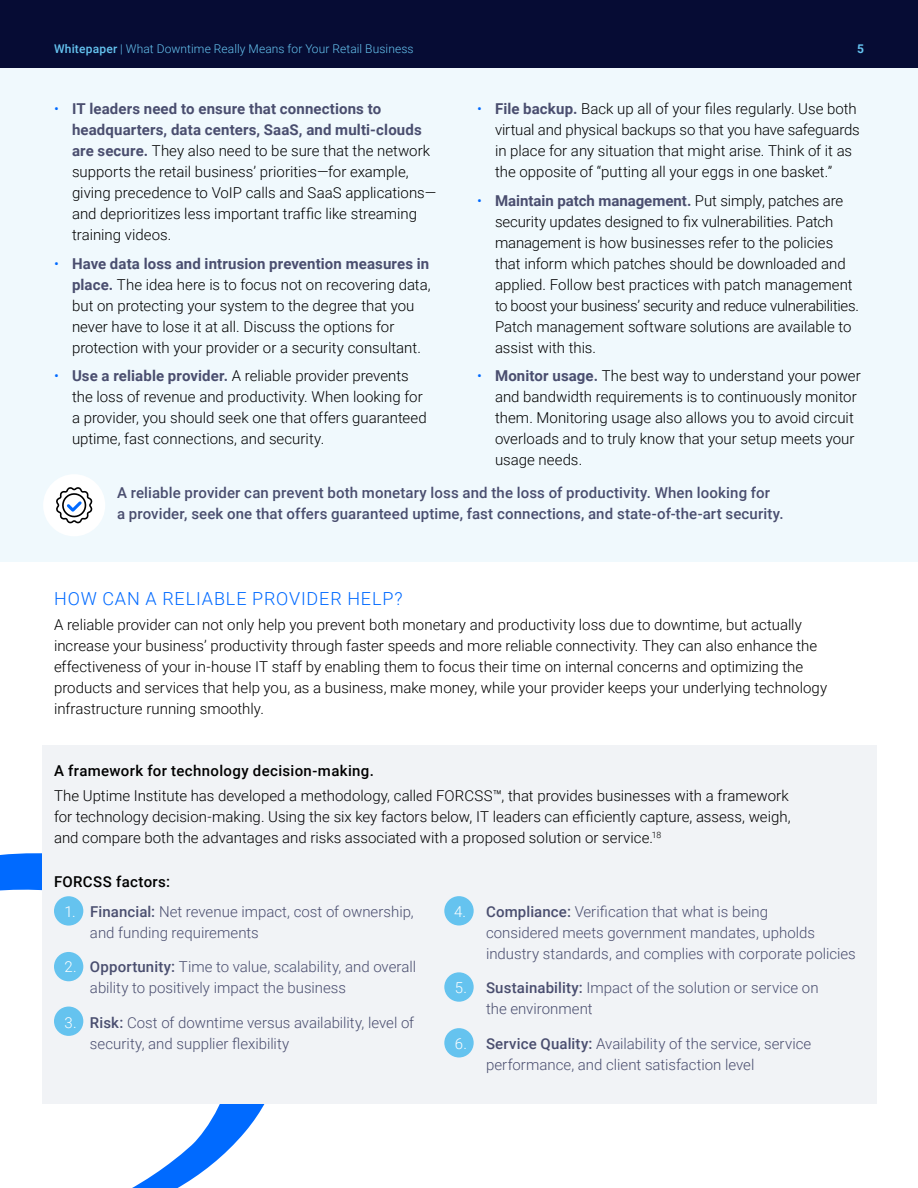
<style>
.page{position:relative;width:918px;height:1188px;background:#fff}
.page>*{position:absolute;margin:0;border:0;box-sizing:border-box;transform-origin:0 0}
.t1{font:300 18px "Roboto";letter-spacing:.045em;color:#006aff}
.t2{font:300 15px/21px "Roboto";color:#000}
.t3{font:300 15px/21px "Roboto";color:#4a4e6f}
.t4{font:500 15px/21px "Roboto";letter-spacing:.01em;color:#4a4e6f}
.t5{font:500 15px "Roboto";letter-spacing:.025em;color:#000}
.t6{font:300 15px "Roboto";color:#fff}
.t7{font:300 12px "Roboto";letter-spacing:.01em;color:#65c3ef}
.t8{font:700 12px "Roboto";color:#65c3ef}
.s1{font-weight:500}
.s2{color:#006aff}
.s3{font-weight:700;color:#4a4e6f}
.s4{font-weight:500;color:#000}
</style>
<div class="page">
<div style="left:0;top:0;width:918px;height:68px;background:#060c34"></div>
<div style="left:0;top:68px;width:918px;height:494px;background:#f0f9fd"></div>
<div style="left:43px;top:474px;width:62px;height:62px;background:#fff;border-radius:50%"></div>
<svg style="left:0;top:853px;width:265px;height:335px"></svg>
<div style="left:42px;top:745px;width:835px;height:359px;background:#f1f3f6"></div>
<div style="left:54px;top:896px;width:29px;height:30px;background:#65c3ef;border-radius:50%"></div>
<div style="left:54px;top:952px;width:29px;height:29px;background:#65c3ef;border-radius:50%"></div>
<div style="left:54px;top:1007px;width:29px;height:29px;background:#65c3ef;border-radius:50%"></div>
<div style="left:444px;top:896px;width:30px;height:30px;background:#65c3ef;border-radius:50%"></div>
<div style="left:444px;top:972px;width:30px;height:30px;background:#65c3ef;border-radius:50%"></div>
<div style="left:444px;top:1028px;width:30px;height:30px;background:#65c3ef;border-radius:50%"></div>
<svg style="left:56px;top:487px;width:37px;height:36px"></svg>
<p class="t7" style="left:54px;top:40px;width:361px"><span class="s1">Whitepaper</span> | What Downtime Really Means for Your Retail Business</p>
<p class="t8" style="left:857px;top:40px;width:8px">5</p>
<p class="t2" style="left:495px;top:98px;width:366px;text-indent:-18px"><span class="s2">•</span> <span class="s3">File backup.</span> Back up all of your files regularly. Use both virtual and physical backups so that you have safeguards in place for any situation that might arise. Think of it as the opposite of “putting all your eggs in one basket.”</p>
<p class="t2" style="left:495px;top:189px;width:365px;text-indent:-18px"><span class="s2">•</span> <span class="s3">Maintain patch management.</span> Put simply, patches are security updates designed to fix vulnerabilities. Patch management is how businesses refer to the policies that inform which patches should be downloaded and applied. Follow best practices with patch management to boost your business’ security and reduce vulnerabilities.<br>Patch management software solutions are available to assist with this.</p>
<p class="t2" style="left:495px;top:365px;width:367px;text-indent:-18px"><span class="s2">•</span> <span class="s3">Monitor usage.</span> The best way to understand your power and bandwidth requirements is to continuously monitor them. Monitoring usage also allows you to avoid circuit overloads and to truly know that your setup meets your usage needs.</p>
<p class="t4" style="left:117px;top:482px;width:668px">A reliable provider can prevent both monetary loss and the loss of productivity. When looking for<br>a provider, seek one that offers guaranteed uptime, fast connections, and state-of-the-art security.</p>
<p class="t2" style="left:72px;top:98px;width:366px;text-indent:-18px"><span class="s2">•</span> <span class="s3">IT leaders need to ensure that connections to headquarters, data centers, SaaS, and multi-clouds are secure.</span> They also need to be sure that the network supports the retail business’ priorities—for example, giving precedence to VoIP calls and SaaS applications— and deprioritizes less important traffic like streaming training videos.</p>
<p class="t2" style="left:72px;top:252px;width:360px;text-indent:-18px"><span class="s2">•</span> <span class="s3">Have data loss and intrusion prevention measures in place.</span> The idea here is to focus not on recovering data, but on protecting your system to the degree that you never have to lose it at all. Discuss the options for protection with your provider or a security consultant.</p>
<p class="t2" style="left:72px;top:365px;width:356px;text-indent:-18px"><span class="s2">•</span> <span class="s3">Use a reliable provider.</span> A reliable provider prevents the loss of revenue and productivity. When looking for a provider, you should seek one that offers guaranteed uptime, fast connections, and security.</p>
<p class="t1" style="left:54px;top:586px;width:350px">HOW CAN A RELIABLE PROVIDER HELP?</p>
<p class="t2" style="left:54px;top:614px;width:775px">A reliable provider can not only help you prevent both monetary and productivity loss due to downtime, but actually increase your business’ productivity through faster speeds and more reliable connectivity. They can also enhance the effectiveness of your in-house IT staff by enabling them to focus their time on internal concerns and optimizing the products and services that help you, as a business, make money, while your provider keeps your underlying technology infrastructure running smoothly.</p>
<p class="t5" style="left:54px;top:760px;width:322px">A framework for technology decision-making.</p>
<p class="t2" style="left:54px;top:785px;width:738px">The Uptime Institute has developed a methodology, called FORCSS™, that provides businesses with a framework for technology decision-making. Using the six key factors below, IT leaders can efficiently capture, assess, weigh, and compare both the advantages and risks associated with a proposed solution or service.<sup>18</sup></p>
<p class="t3" style="left:90px;top:866px;width:325px;line-height:30px;text-indent:-36px"><span class="s4">FORCSS factors:<br></span><span class="s1">Financial:</span> Net revenue impact, cost of ownership,</p>
<p class="t3" style="left:90px;top:921px;width:170px">and funding requirements</p>
<p class="t3" style="left:90px;top:956px;width:328px"><span class="s1">Opportunity:</span> Time to value, scalability, and overall ability to positively impact the business</p>
<p class="t3" style="left:90px;top:1011px;width:326px"><span class="s1">Risk:</span> Cost of downtime versus availability, level of security, and supplier flexibility</p>
<p class="t3" style="left:486px;top:900px;width:371px"><span class="s1">Compliance:</span> Verification that what is being<br>considered meets government mandates, upholds industry standards, and complies with corporate policies</p>
<p class="t3" style="left:486px;top:977px;width:334px"><span class="s1">Sustainability:</span> Impact of the solution or service on the environment</p>
<p class="t3" style="left:486px;top:1032px;width:327px"><span class="s1">Service Quality:</span> Availability of the service, service performance, and client satisfaction level</p>
<p class="t6" style="left:454px;top:901px;width:13px">4.</p>
<p class="t6" style="left:65px;top:901px;width:13px">1.</p>
<p class="t6" style="left:65px;top:957px;width:14px">2.</p>
<p class="t6" style="left:455px;top:977px;width:14px">5.</p>
<p class="t6" style="left:65px;top:1012px;width:13px">3.</p>
<p class="t6" style="left:455px;top:1033px;width:13px">6.</p>
</div>
